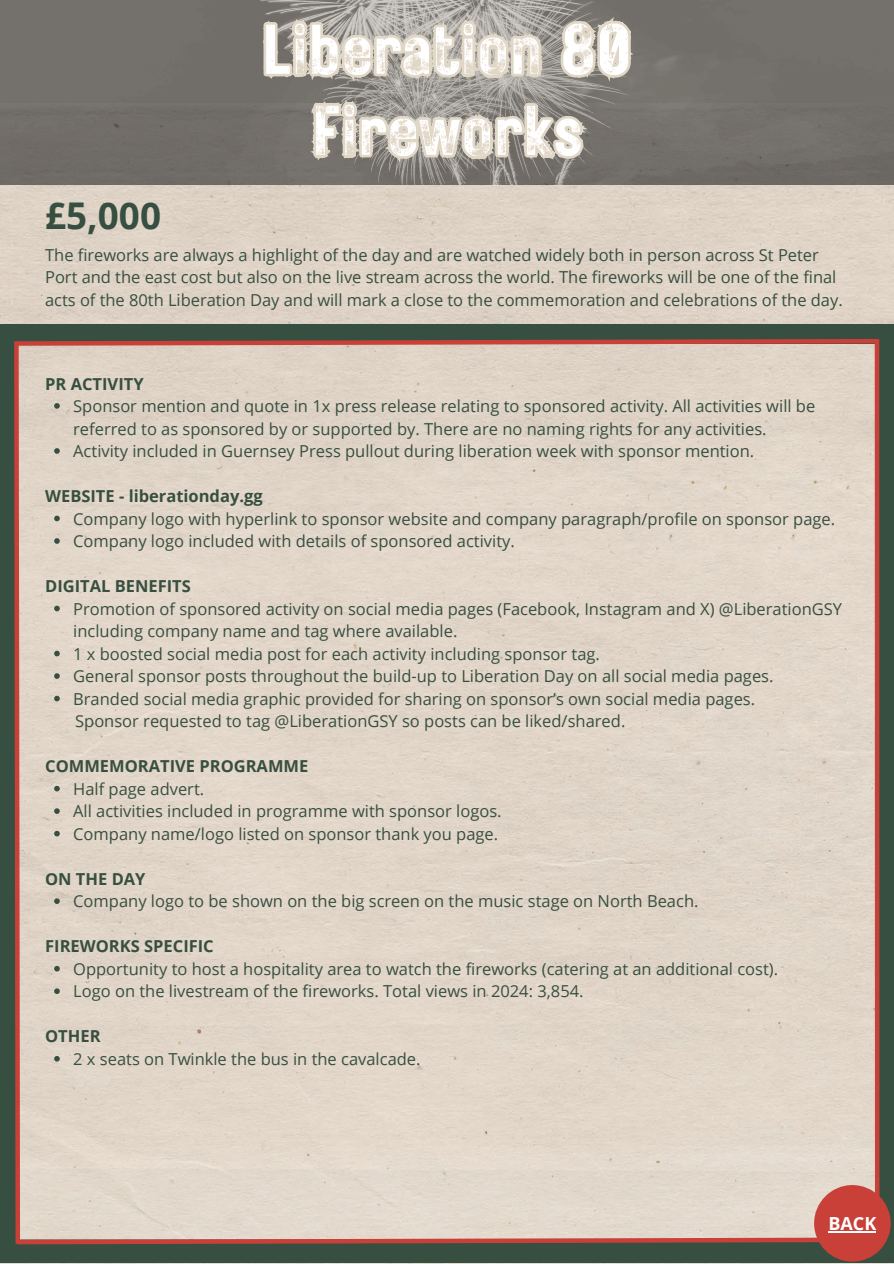
<style>
.page{position:relative;width:894px;height:1264px;background:#fff}
.page>*{position:absolute;margin:0;border:0;box-sizing:border-box;transform-origin:0 0}
.t1{font:70.2px/81px "Rustic Printed Stamp";color:#fff;text-align:center}
.t2{font:700 36.9px "Open Sans";color:#374f40}
.t3{font:700 18px "Open Sans";color:#fff}
.t4{font:16.5px/22.5px "Open Sans";color:#374f40}
.t5{font:700 16.5px "Open Sans";color:#374f40}
</style>
<div class="page">
<div style="left:0;top:184px;width:893px;height:140px;background:#dfd3c6"></div>
<div style="left:0;top:0;width:893px;height:184px;background:#73706b"></div>
<div style="left:0;top:324px;width:893px;height:939px;background:#374f40"></div>
<div style="left:14px;top:339px;width:869px;height:909px;background:#e1d6c9"></div>
<div style="left:813px;top:1184px;width:77px;height:77px;background:#c94039;border-radius:50%"></div>
<hr style="left:828px;top:1231px;width:48px;height:1px;background:#fff">
<svg style="left:257px;top:0;width:392px;height:184px;background:#948f89"></svg>
<svg style="left:218px;top:25px;width:379px;height:195px;background:#aea79e"></svg>
<p class="t1" style="left:261px;top:7px;width:372px">Liberation 80<br>Fireworks</p>
<p class="t2" style="left:45px;top:189px;width:117px">£5,000</p>
<p class="t4" style="left:45px;top:243px;width:798px">The fireworks are always a highlight of the day and are watched widely both in person across St Peter<br>Port and the east cost but also on the live stream across the world. The fireworks will be one of the final acts of the 80th Liberation Day and will mark a close to the commemoration and celebrations of the day.</p>
<p class="t5" style="left:45px;top:372px;width:100px">PR ACTIVITY</p>
<h1 class="t4" style="left:73px;top:394px;width:743px">Sponsor mention and quote in 1x press release relating to sponsored activity. All activities will be referred to as sponsored by or supported by. There are no naming rights for any activities.</h1>
<p class="t4" style="left:73px;top:439px;width:682px">Activity included in Guernsey Press pullout during liberation week with sponsor mention.</p>
<h2 class="t5" style="left:45px;top:484px;width:219px">WEBSITE - liberationday.gg</h2>
<p class="t4" style="left:73px;top:507px;width:763px">Company logo with hyperlink to sponsor website and company paragraph/profile on sponsor page.</p>
<p class="t4" style="left:73px;top:529px;width:443px">Company logo included with details of sponsored activity.</p>
<p class="t5" style="left:45px;top:574px;width:147px">DIGITAL BENEFITS</p>
<p class="t4" style="left:73px;top:597px;width:770px">Promotion of sponsored activity on social media pages (Facebook, Instagram and X) @LiberationGSY including company name and tag where available.</p>
<p class="t4" style="left:73px;top:642px;width:528px">1 x boosted social media post for each activity including sponsor tag.</p>
<h3 class="t4" style="left:73px;top:664px;width:701px">General sponsor posts throughout the build-up to Liberation Day on all social media pages.</h3>
<p class="t4" style="left:73px;top:687px;width:683px">Branded social media graphic provided for sharing on sponsor’s own social media pages.</p>
<p class="t4" style="left:75px;top:709px;width:551px">Sponsor requested to tag @LiberationGSY so posts can be liked/shared.</p>
<h4 class="t5" style="left:45px;top:754px;width:265px">COMMEMORATIVE PROGRAMME</h4>
<p class="t4" style="left:73px;top:777px;width:132px">Half page advert.</p>
<p class="t4" style="left:73px;top:799px;width:430px">All activities included in programme with sponsor logos.</p>
<h3 class="t4" style="left:73px;top:822px;width:426px">Company name/logo listed on sponsor thank you page.</h3>
<p class="t5" style="left:45px;top:867px;width:102px">ON THE DAY</p>
<p class="t4" style="left:73px;top:889px;width:626px">Company logo to be shown on the big screen on the music stage on North Beach.</p>
<p class="t5" style="left:45px;top:934px;width:170px">FIREWORKS SPECIFIC</p>
<p class="t4" style="left:73px;top:957px;width:706px">Opportunity to host a hospitality area to watch the fireworks (catering at an additional cost).</p>
<p class="t4" style="left:73px;top:979px;width:511px">Logo on the livestream of the fireworks. Total views in 2024: 3,854.</p>
<h3 class="t5" style="left:45px;top:1024px;width:57px">OTHER</h3>
<p class="t4" style="left:73px;top:1047px;width:349px">2 x seats on Twinkle the bus in the cavalcade.</p>
<h3 class="t3" style="left:828px;top:1210px;width:49px">BACK</h3>
</div>
